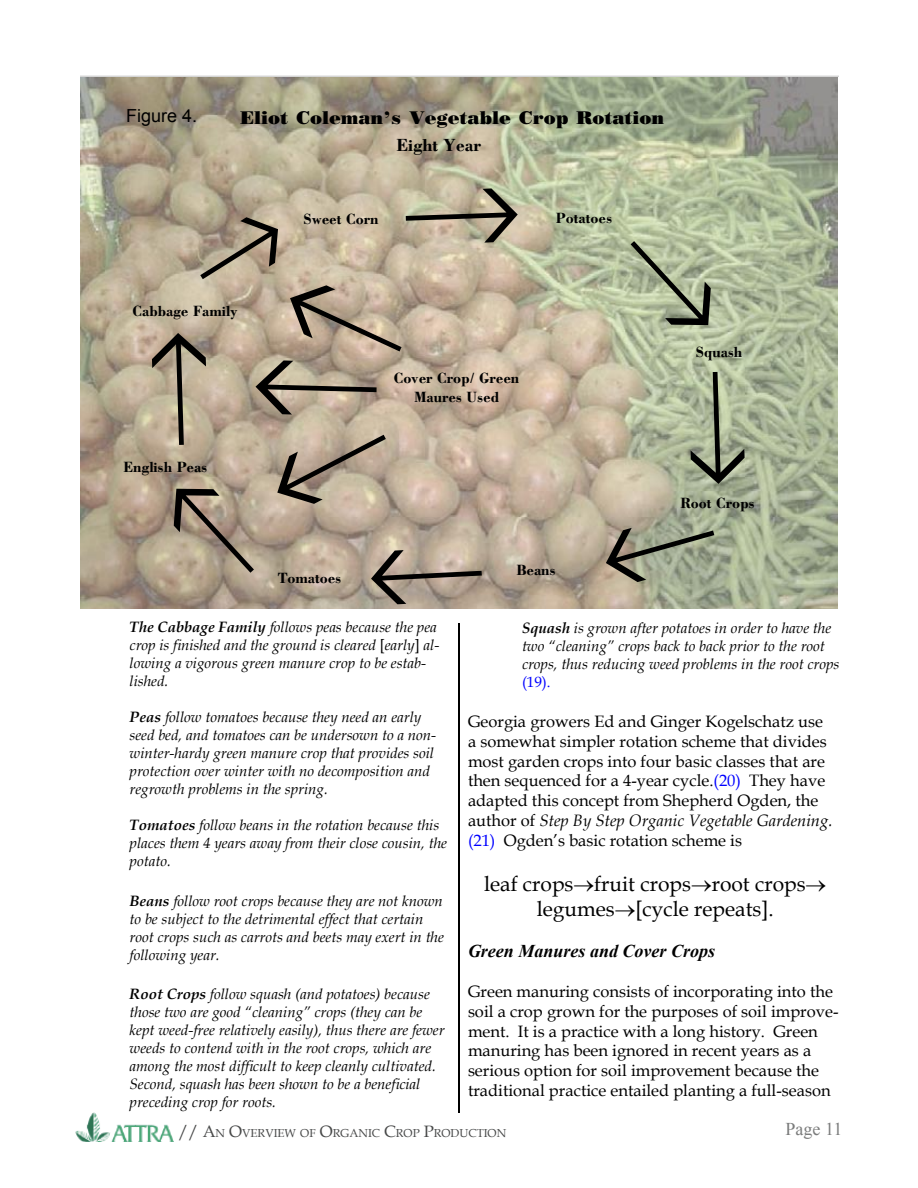
<style>
.page{position:relative;width:918px;height:1188px;background:#fff}
.page>*{position:absolute;margin:0;border:0;box-sizing:border-box;transform-origin:0 0}
.t1{font:21px/25.2px "Book Antiqua";color:#000;text-align:center}
.t2{font:900 18px "Bodoni";color:#000}
.t3{font:italic 700 18px "Times New Roman";color:#000}
.t4{font:700 18px "Bodoni";color:#000}
.t5{font:18px "Arial";color:#000}
.t6{font:18px "Times New Roman";color:#7b7c7c}
.t7{font:16.5px/19.8px "Book Antiqua";color:#000}
.t8{font:700 15.15px/18.3px "Bodoni";color:#000;text-align:center}
.t9{font:italic 15px/18px "Book Antiqua";color:#000}
.t10{font:15px "Book Antiqua";color:#00f}
.t11{font:11.55px "Book Antiqua";color:#474848}
.s1{font-weight:700}
.s2{font-style:normal}
.s3{color:#00f}
.s4{font-style:italic}
.s5{font-size:16.5px}
</style>
<div class="page">
<img style="left:76px;top:1112px;width:97px;height:30px">
<hr style="left:458px;top:76px;width:2px;height:1036px;background:#000">
<div style="left:416px;top:576px;width:82px;height:46px;background:#fff"></div>
<svg style="left:80px;top:76px;width:759px;height:533px;background:#afa991"></svg>
<p class="t5" style="left:126px;top:104px;width:73px">Figure 4.</p>
<p class="t2" style="left:240px;top:106px;width:426px">Eliot Coleman’s Vegetable Crop Rotation</p>
<p class="t4" style="left:397px;top:135px;width:86px">Eight Year</p>
<p class="t8" style="left:133px;top:303px;width:106px">Cabbage Family</p>
<p class="t8" style="left:124px;top:459px;width:85px">English Peas</p>
<p class="t8" style="left:304px;top:210px;width:76px">Sweet Corn</p>
<p class="t8" style="left:556px;top:210px;width:58px">Potatoes</p>
<p class="t8" style="left:394px;top:370px;width:127px">Cover Crop/ Green<br>Maures Used</p>
<p class="t8" style="left:278px;top:570px;width:65px">Tomatoes</p>
<p class="t8" style="left:516px;top:561px;width:41px">Beans</p>
<p class="t8" style="left:696px;top:343px;width:48px">Squash</p>
<p class="t8" style="left:680px;top:495px;width:76px">Root Crops</p>
<p class="t9" style="left:130px;top:617px;width:311px"><span class="s1">The Cabbage Family</span> follows peas because the pea crop is finished and the ground is cleared <span class="s2">[</span>early<span class="s2">]</span> al&shy;lowing a vigorous green manure crop to be estab&shy;lished.</p>
<p class="t9" style="left:130px;top:707px;width:308px"><span class="s1">Peas</span> follow tomatoes because they need an early seed bed, and tomatoes can be undersown to a non&shy;winter-hardy green manure crop that provides soil protection over winter with no decomposition and regrowth problems in the spring.</p>
<p class="t9" style="left:130px;top:815px;width:319px"><span class="s1">Tomatoes</span> follow beans in the rotation because this places them 4 years away from their close cousin, the potato.</p>
<p class="t9" style="left:130px;top:891px;width:316px"><span class="s1">Beans</span> follow root crops because they are not known to be subject to the detrimental effect that certain root crops such as carrots and beets may exert in the following year.</p>
<p class="t9" style="left:130px;top:985px;width:316px"><span class="s1">Root Crops</span> follow squash (and potatoes) because those two are good “cleaning” crops (they can be kept weed-free relatively easily), thus there are fewer weeds to contend with in the root crops, which are among the most difficult to keep cleanly cultivated.<br>Second, squash has been shown to be a beneficial preceding crop for roots.</p>
<p class="t9" style="left:522px;top:619px;width:319px"><span class="s1">Squash</span> is grown after potatoes in order to have the two “cleaning” crops back to back prior to the root crops, thus reducing weed problems in the root crops</p>
<p class="t10" style="left:522px;top:672px;width:30px">(19).</p>
<p class="t7" style="left:468px;top:711px;width:366px">Georgia growers Ed and Ginger Kogelschatz use a somewhat simpler rotation scheme that divides most garden crops into four basic classes that are then sequenced for a 4-year cycle.<span class="s3">(20)</span> They have adapted this concept from Shepherd Ogden, the author of <span class="s4">Step By Step Organic Vegetable Gardening. </span><span class="s3">(21)</span> Ogden’s basic rotation scheme is</p>
<h1 class="t1" style="left:484px;top:871px;width:344px">leaf crops→fruit crops→root crops→ legumes→[cycle repeats].</h1>
<p class="t3" style="left:468px;top:939px;width:249px">Green Manures and Cover Crops</p>
<p class="t7" style="left:468px;top:981px;width:372px">Green manuring consists of incorporating into the soil a crop grown for the purposes of soil improve&shy;ment. It is a practice with a long history. Green manuring has been ignored in recent years as a serious option for soil improvement because the traditional practice entailed planting a full-season</p>
<p class="t11" style="left:179px;top:1125px;width:329px"><span class="s5">// A</span>N <span class="s5">O</span>VERVIEW OF <span class="s5">O</span>RGANIC <span class="s5">C</span>ROP <span class="s5">P</span>RODUCTION</p>
<p class="t6" style="left:786px;top:1117px;width:58px">Page 11</p>
</div>
